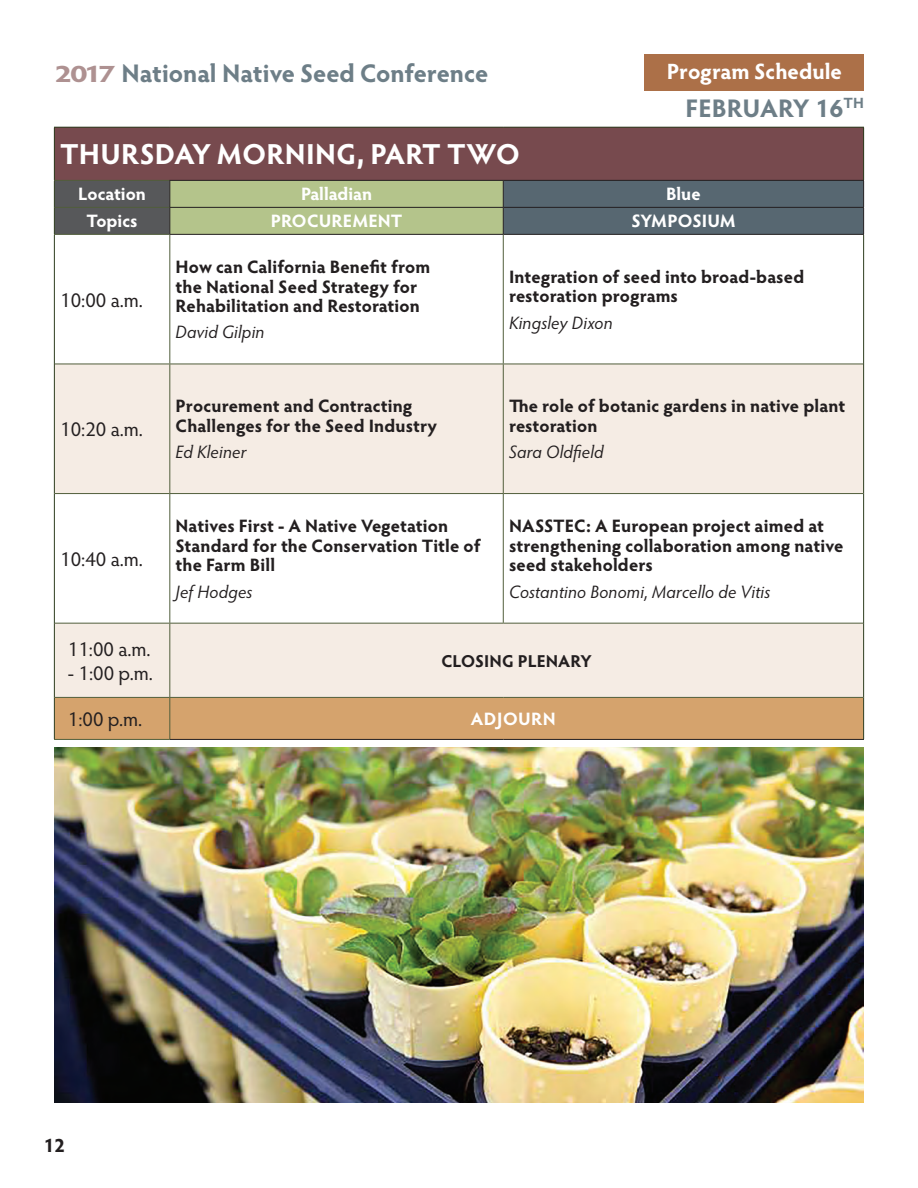
<style>
.page{position:relative;width:918px;height:1188px;background:#fff}
.page>*{position:absolute;margin:0;border:0;box-sizing:border-box;transform-origin:0 0}
.t1{font:700 28.95px "Hypatia Sans Pro";letter-spacing:.01em;color:#fff}
.t2{font:700 25.5px "Hypatia Sans Pro";letter-spacing:-.005em;color:#6d7e87}
.t3{font:700 22.2px "Hypatia Sans Pro";color:#fff}
.t4{font:20.25px "Hypatia Sans Pro";color:#231f20}
.t5{font:700 19.5px "Hypatia Sans Pro";color:#231f20}
.t6{font:700 18px/19.5px "Hypatia Sans Pro";letter-spacing:.005em;color:#231f20}
.t7{font:italic 18px "Hypatia Sans Pro";letter-spacing:.01em;color:#231f20}
.t8{font:700 18px "Hypatia Sans Pro";color:#fff}
.t9{font:700 18px "Hypatia Sans Pro";letter-spacing:.025em;color:#fff}
.t10{font:700 17.25px "Hypatia Sans Pro";letter-spacing:.005em;color:#231f20}
.s1{font-size:24px;color:#ae9191}
</style>
<div class="page">
<div style="left:645px;top:54px;width:219px;height:37px;background:#ac7048"></div>
<img style="left:54px;top:747px;width:810px;height:355px">
<div style="left:54px;top:127px;width:810px;height:53px;background:#774a4e"></div>
<svg style="left:55px;top:365px;width:808px;height:332px;fill:#f5ece4"></svg>
<div style="left:55px;top:698px;width:808px;height:41px;background:#d5a36d"></div>
<hr style="left:863px;top:128px;width:1px;height:52px;background:#2e3d1f">
<hr style="left:54px;top:235px;width:1px;height:129px;background:#2e3d1f">
<hr style="left:863px;top:235px;width:1px;height:129px;background:#2e3d1f">
<hr style="left:54px;top:364px;width:1px;height:130px;background:#2e3d1f">
<hr style="left:863px;top:364px;width:1px;height:130px;background:#2e3d1f">
<hr style="left:54px;top:494px;width:1px;height:129px;background:#2e3d1f">
<hr style="left:863px;top:494px;width:1px;height:129px;background:#2e3d1f">
<hr style="left:54px;top:623px;width:1px;height:74px;background:#2e3d1f">
<hr style="left:863px;top:623px;width:1px;height:74px;background:#2e3d1f">
<hr style="left:54px;top:697px;width:1px;height:42px;background:#2e3d1f">
<hr style="left:863px;top:697px;width:1px;height:42px;background:#2e3d1f">
<hr style="left:54px;top:234px;width:115px;height:1px;background:#515e3b">
<hr style="left:169px;top:235px;width:1px;height:129px;background:#515e3b">
<hr style="left:503px;top:235px;width:1px;height:129px;background:#515e3b">
<hr style="left:55px;top:364px;width:115px;height:1px;background:#515e3b">
<hr style="left:170px;top:364px;width:333px;height:1px;background:#515e3b">
<hr style="left:169px;top:364px;width:1px;height:129px;background:#515e3b">
<hr style="left:503px;top:364px;width:360px;height:1px;background:#515e3b">
<hr style="left:503px;top:364px;width:1px;height:129px;background:#515e3b">
<hr style="left:55px;top:493px;width:115px;height:1px;background:#515e3b">
<hr style="left:170px;top:493px;width:333px;height:1px;background:#515e3b">
<hr style="left:169px;top:494px;width:1px;height:129px;background:#515e3b">
<hr style="left:503px;top:493px;width:360px;height:1px;background:#515e3b">
<hr style="left:503px;top:494px;width:1px;height:129px;background:#515e3b">
<hr style="left:55px;top:623px;width:115px;height:1px;background:#515e3b">
<hr style="left:170px;top:623px;width:333px;height:1px;background:#515e3b">
<hr style="left:169px;top:624px;width:1px;height:73px;background:#515e3b">
<hr style="left:503px;top:623px;width:360px;height:1px;background:#515e3b">
<hr style="left:55px;top:697px;width:115px;height:1px;background:#515e3b">
<hr style="left:170px;top:697px;width:333px;height:1px;background:#515e3b">
<hr style="left:169px;top:698px;width:1px;height:41px;background:#515e3b">
<hr style="left:503px;top:697px;width:360px;height:1px;background:#515e3b">
<hr style="left:54px;top:127px;width:116px;height:1px;background:#2e3d1f">
<hr style="left:54px;top:128px;width:1px;height:52px;background:#2e3d1f">
<hr style="left:170px;top:127px;width:333px;height:1px;background:#2e3d1f">
<hr style="left:503px;top:127px;width:361px;height:1px;background:#2e3d1f">
<hr style="left:169px;top:234px;width:334px;height:1px;background:#231f20">
<hr style="left:503px;top:234px;width:361px;height:1px;background:#231f20">
<hr style="left:54px;top:739px;width:116px;height:1px;background:#515e3b">
<svg style="left:54px;top:180px;width:810px;height:54px;background:#798674"></svg>
<hr style="left:170px;top:739px;width:333px;height:1px;background:#231f20">
<hr style="left:503px;top:739px;width:361px;height:1px;background:#231f20">
<h2 class="t2" style="left:54px;top:55px;width:436px"><span class="s1">2017</span> National Native Seed Conference</h2>
<p class="t3" style="left:667px;top:56px;width:177px">Program Schedule</p>
<h2 class="t2" style="left:685px;top:90px;width:180px">FEBRUARY 16<sup>TH</sup></h2>
<h1 class="t1" style="left:60px;top:134px;width:461px">THURSDAY MORNING, PART TWO</h1>
<p class="t8" style="left:78px;top:182px;width:69px">Location</p>
<p class="t8" style="left:301px;top:182px;width:73px">Palladian</p>
<p class="t8" style="left:666px;top:182px;width:36px">Blue</p>
<p class="t8" style="left:87px;top:209px;width:53px">Topics</p>
<p class="t8" style="left:271px;top:209px;width:133px">PROCUREMENT</p>
<p class="t8" style="left:631px;top:209px;width:106px">SYMPOSIUM</p>
<p class="t4" style="left:60px;top:286px;width:84px">10:00 a.m.</p>
<p class="t4" style="left:60px;top:416px;width:84px">10:20 a.m.</p>
<p class="t6" style="left:176px;top:256px;width:256px">How can California Benefit from the National Seed Strategy for<br>Rehabilitation and Restoration</p>
<p class="t7" style="left:176px;top:320px;width:90px">David Gilpin</p>
<p class="t6" style="left:176px;top:396px;width:263px">Procurement and Contracting<br>Challenges for the Seed Industry</p>
<p class="t7" style="left:176px;top:440px;width:73px">Ed Kleiner</p>
<p class="t6" style="left:509px;top:266px;width:297px">Integration of seed into broad-based restoration programs</p>
<p class="t7" style="left:509px;top:310px;width:105px">Kingsley Dixon</p>
<p class="t6" style="left:509px;top:396px;width:338px">The role of botanic gardens in native plant restoration</p>
<p class="t7" style="left:509px;top:440px;width:96px">Sara Oldfield</p>
<p class="t4" style="left:60px;top:545px;width:84px">10:40 a.m.</p>
<p class="t4" style="left:68px;top:635px;width:84px">11:00 a.m.</p>
<p class="t4" style="left:68px;top:659px;width:87px">- 1:00 p.m.</p>
<p class="t6" style="left:176px;top:515px;width:306px">Natives First - A Native Vegetation<br>Standard for the Conservation Title of the Farm Bill</p>
<p class="t7" style="left:176px;top:579px;width:78px">Jef Hodges</p>
<p class="t6" style="left:509px;top:515px;width:336px">NASSTEC: A European project aimed at strengthening collaboration among native seed stakeholders</p>
<p class="t7" style="left:509px;top:579px;width:263px">Costantino Bonomi, Marcello de Vitis</p>
<p class="t10" style="left:442px;top:648px;width:152px">CLOSING PLENARY</p>
<p class="t4" style="left:68px;top:705px;width:76px">1:00 p.m.</p>
<p class="t9" style="left:471px;top:706px;width:86px">ADJOURN</p>
<p class="t5" style="left:44px;top:1132px;width:23px">12</p>
</div>
